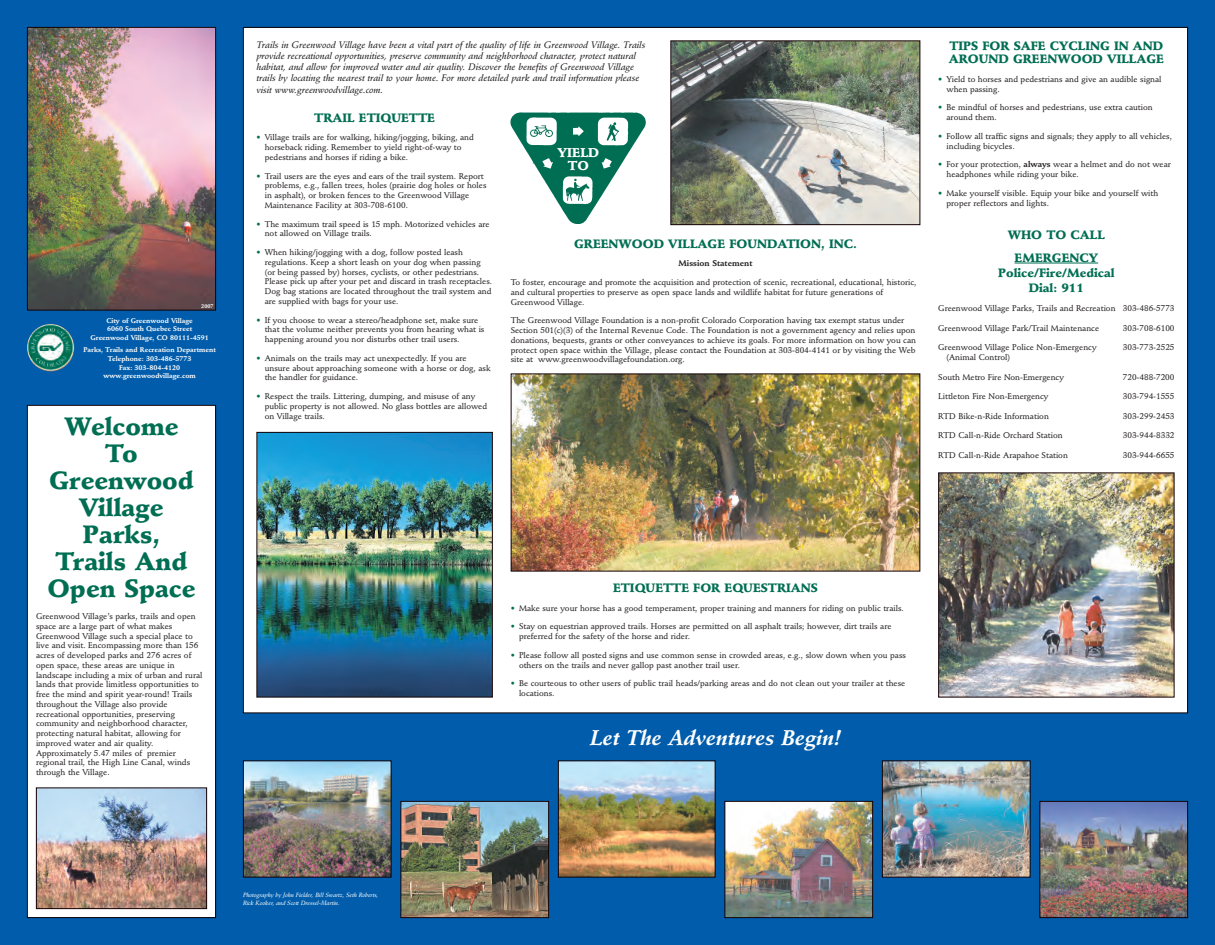
<style>
.page{position:relative;width:1215px;height:945px;background:#015dab}
.page>*{position:absolute;margin:0;border:0;box-sizing:border-box;transform-origin:0 0}
.t1{font:900 24.75px/27px "Stempel Schneidler";color:#006e53;text-align:center}
.t2{font:italic 700 21px "Stempel Schneidler";color:#fff}
.t3{font:900 12.67px/12.9px "Stempel Schneidler";color:#fff;text-align:center}
.t4{font:900 12px/13.5px "Stempel Schneidler";color:#006e53;text-align:center}
.t5{font:italic 9.38px/11.2px "Stempel Schneidler Med";color:#231f20}
.t6{font:500 8.25px/9.8px "Stempel Schneidler";color:#231f20}
.t7{font:700 8.25px "Stempel Schneidler";color:#231f20}
.t8{font:700 6.75px/8.2px "Stempel Schneidler";color:#fff;text-align:center}
.t9{font:italic 6px/7.5px "Stempel Schneidler Med";letter-spacing:-.005em;color:#fff}
.t10{font:700 5.25px "Stempel Schneidler";color:#fff}
.s1{color:#006e53}
.s2{font-weight:700}
</style>
<div class="page">
<img style="left:29px;top:29px;width:185px;height:279px">
<div style="left:27px;top:27px;width:189px;height:283px;border:1px solid #130104"></div>
<img style="left:27px;top:324px;width:47px;height:47px;border-radius:50%">
<div style="left:28px;top:406px;width:187px;height:511px;background:#fff"></div>
<div style="left:27px;top:405px;width:189px;height:513px;border:1px solid #130104"></div>
<div style="left:244px;top:28px;width:943px;height:684px;background:#fff"></div>
<img style="left:510px;top:112px;width:136px;height:112px">
<div style="left:556px;top:147px;width:45px;height:27px;background:#006e53"></div>
<img style="left:513px;top:376px;width:405px;height:194px">
<img style="left:940px;top:474px;width:232px;height:222px">
<div style="left:938px;top:472px;width:236px;height:226px;border:1px solid #130104"></div>
<img style="left:258px;top:434px;width:233px;height:262px">
<div style="left:256px;top:432px;width:237px;height:266px;border:1px solid #130104"></div>
<hr style="left:1015px;top:263px;width:83px;height:1px;background:#006e53">
<img style="left:245px;top:762px;width:145px;height:114px">
<div style="left:243px;top:760px;width:149px;height:118px;border:1px solid #130104"></div>
<img style="left:560px;top:762px;width:154px;height:114px">
<img style="left:402px;top:803px;width:145px;height:113px">
<div style="left:400px;top:801px;width:149px;height:117px;border:1px solid #130104"></div>
<img style="left:884px;top:762px;width:144px;height:114px">
<img style="left:726px;top:803px;width:145px;height:113px">
<div style="left:724px;top:801px;width:149px;height:117px;border:1px solid #130104"></div>
<img style="left:1042px;top:803px;width:144px;height:113px">
<div style="left:1040px;top:801px;width:148px;height:117px;border:1px solid #130104"></div>
<img style="left:38px;top:790px;width:167px;height:117px">
<div style="left:36px;top:788px;width:171px;height:121px;border:1px solid #130104"></div>
<img style="left:673px;top:43px;width:245px;height:180px">
<div style="left:671px;top:41px;width:249px;height:184px;border:1px solid #130104"></div>
<p class="t10" style="left:201px;top:304px;width:14px">2007</p>
<p class="t8" style="left:90px;top:317px;width:120px">City of Greenwood Village<br>6060 South Quebec Street<br>Greenwood Village, CO 80111-4591</p>
<p class="t8" style="left:83px;top:346px;width:134px;line-height:9px">Parks, Trails and Recreation Department<br>Telephone: 303-486-5773</p>
<p class="t8" style="left:103px;top:364px;width:94px">Fax: 303-804-4120 www.greenwoodvillage.com</p>
<h1 class="t1" style="left:48px;top:416px;width:149px">Welcome<br>To<br>Greenwood<br>Village<br>Parks,<br>Trails And<br>Open Space</h1>
<p class="t6" style="left:36px;top:612px;width:168px">Greenwood Village’s parks, trails and open space are a large part of what makes Greenwood Village such a special place to live and visit. Encompassing more than 156 acres of developed parks and 276 acres of open space, these areas are unique in landscape including a mix of urban and rural lands that provide limitless opportunities to free the mind and spirit year-round! Trails throughout the Village also provide recreational opportunities, preserving community and neighborhood character, protecting natural habitat, allowing for improved water and air quality.<br>Approximately 5.47 miles of premier regional trail, the High Line Canal, winds through the Village.</p>
<p class="t5" style="left:256px;top:40px;width:390px">Trails in Greenwood Village have been a vital part of the quality of life in Greenwood Village. Trails provide recreational opportunities, preserve community and neighborhood character, protect natural habitat, and allow for improved water and air quality. Discover the benefits of Greenwood Village trails by locating the nearest trail to your home. For more detailed park and trail information please visit www.greenwoodvillage.com.</p>
<h3 class="t4" style="left:314px;top:112px;width:122px">TRAIL ETIQUETTE</h3>
<p class="t6" style="left:265px;top:133px;width:211px;text-indent:-8px"><span class="s1">•</span> Village trails are for walking, hiking/jogging, biking, and horseback riding. Remember to yield right-of-way to pedestrians and horses if riding a bike.</p>
<p class="t6" style="left:265px;top:172px;width:223px;text-indent:-8px"><span class="s1">•</span> Trail users are the eyes and ears of the trail system. Report problems, e.g., fallen trees, holes (prairie dog holes or holes in asphalt), or broken fences to the Greenwood Village Maintenance Facility at 303-708-6100.</p>
<p class="t6" style="left:265px;top:220px;width:226px;text-indent:-8px"><span class="s1">•</span> The maximum trail speed is 15 mph. Motorized vehicles are not allowed on Village trails.</p>
<p class="t6" style="left:265px;top:248px;width:229px;text-indent:-8px"><span class="s1">•</span> When hiking/jogging with a dog, follow posted leash regulations. Keep a short leash on your dog when passing (or being passed by) horses, cyclists, or other pedestrians.<br>Please pick up after your pet and discard in trash receptacles.<br>Dog bag stations are located throughout the trail system and are supplied with bags for your use.</p>
<p class="t6" style="left:265px;top:316px;width:221px;text-indent:-8px"><span class="s1">•</span> If you choose to wear a stereo/headphone set, make sure that the volume neither prevents you from hearing what is happening around you nor disturbs other trail users.</p>
<p class="t6" style="left:265px;top:354px;width:227px;text-indent:-8px"><span class="s1">•</span> Animals on the trails may act unexpectedly. If you are unsure about approaching someone with a horse or dog, ask the handler for guidance.</p>
<p class="t6" style="left:265px;top:392px;width:224px;text-indent:-8px"><span class="s1">•</span> Respect the trails. Littering, dumping, and misuse of any public property is not allowed. No glass bottles are allowed on Village trails.</p>
<h3 class="t3" style="left:557px;top:147px;width:43px">YIELD<br>TO</h3>
<h3 class="t4" style="left:574px;top:238px;width:284px">GREENWOOD VILLAGE FOUNDATION, INC.</h3>
<p class="t7" style="left:679px;top:260px;width:75px">Mission Statement</p>
<p class="t6" style="left:511px;top:278px;width:407px">To foster, encourage and promote the acquisition and protection of scenic, recreational, educational, historic, and cultural properties to preserve as open space lands and wildlife habitat for future generations of<br>Greenwood Village.</p>
<p class="t6" style="left:511px;top:316px;width:407px">The Greenwood Village Foundation is a non-profit Colorado Corporation having tax exempt status under Section 501(c)(3) of the Internal Revenue Code. The Foundation is not a government agency and relies upon donations, bequests, grants or other conveyances to achieve its goals. For more information on how you can protect open space within the Village, please contact the Foundation at 303-804-4141 or by visiting the Web site at www.greenwoodvillagefoundation.org.</p>
<h3 class="t4" style="left:949px;top:40px;width:217px;text-align:left">TIPS FOR SAFE CYCLING IN AND<br>AROUND GREENWOOD VILLAGE</h3>
<p class="t6" style="left:946px;top:75px;width:217px;text-indent:-8px"><span class="s1">•</span> Yield to horses and pedestrians and give an audible signal when passing.</p>
<p class="t6" style="left:946px;top:103px;width:208px;text-indent:-8px"><span class="s1">•</span> Be mindful of horses and pedestrians, use extra caution around them.</p>
<p class="t6" style="left:946px;top:132px;width:227px;text-indent:-8px"><span class="s1">•</span> Follow all traffic signs and signals; they apply to all vehicles, including bicycles.</p>
<p class="t6" style="left:946px;top:160px;width:226px;text-indent:-8px"><span class="s1">•</span> For your protection, <span class="s2">always</span> wear a helmet and do not wear headphones while riding your bike.</p>
<p class="t6" style="left:946px;top:189px;width:213px;text-indent:-8px"><span class="s1">•</span> Make yourself visible. Equip your bike and yourself with proper reflectors and lights.</p>
<h3 class="t4" style="left:1008px;top:224px;width:99px;line-height:23.2px">WHO TO CALL<br>EMERGENCY</h3>
<h3 class="t4" style="left:998px;top:266px;width:118px;line-height:15px">Police/Fire/Medical<br>Dial: 911</h3>
<p class="t6" style="left:938px;top:304px;width:238px">Greenwood Village Parks, Trails and Recreation 303-486-5773</p>
<p class="t6" style="left:938px;top:324px;width:162px">Greenwood Village Park/Trail Maintenance</p>
<p class="t6" style="left:1123px;top:324px;width:53px">303-708-6100</p>
<p class="t6" style="left:938px;top:343px;width:160px">Greenwood Village Police Non-Emergency</p>
<p class="t6" style="left:1123px;top:343px;width:53px">303-773-2525</p>
<p class="t6" style="left:946px;top:353px;width:65px">(Animal Control)</p>
<p class="t6" style="left:938px;top:373px;width:127px">South Metro Fire Non-Emergency</p>
<p class="t6" style="left:1123px;top:373px;width:53px">720-488-7200</p>
<p class="t6" style="left:938px;top:392px;width:112px">Littleton Fire Non-Emergency</p>
<p class="t6" style="left:1123px;top:392px;width:53px">303-794-1555</p>
<p class="t6" style="left:938px;top:412px;width:112px">RTD Bike-n-Ride Information</p>
<p class="t6" style="left:1123px;top:412px;width:53px">303-299-2453</p>
<p class="t6" style="left:938px;top:431px;width:126px">RTD Call-n-Ride Orchard Station</p>
<p class="t6" style="left:1123px;top:431px;width:53px">303-944-8332</p>
<p class="t6" style="left:938px;top:451px;width:131px">RTD Call-n-Ride Arapahoe Station</p>
<p class="t6" style="left:1123px;top:451px;width:53px">303-944-6655</p>
<h3 class="t4" style="left:613px;top:582px;width:206px">ETIQUETTE FOR EQUESTRIANS</h3>
<p class="t6" style="left:511px;top:604px;width:395px"><span class="s1">•</span> Make sure your horse has a good temperament, proper training and manners for riding on public trails.</p>
<p class="t6" style="left:519px;top:622px;width:374px;text-indent:-8px"><span class="s1">•</span> Stay on equestrian approved trails. Horses are permitted on all asphalt trails; however, dirt trails are preferred for the safety of the horse and rider.</p>
<p class="t6" style="left:519px;top:651px;width:389px;text-indent:-8px"><span class="s1">•</span> Please follow all posted signs and use common sense in crowded areas, e.g., slow down when you pass others on the trails and never gallop past another trail user.</p>
<p class="t6" style="left:519px;top:679px;width:388px;text-indent:-8px"><span class="s1">•</span> Be courteous to other users of public trail heads/parking areas and do not clean out your trailer at these locations.</p>
<h2 class="t2" style="left:590px;top:729px;width:252px">Let The Adventures Begin!</h2>
<p class="t9" style="left:243px;top:892px;width:137px">Photography by John Fielder, Bill Swartz, Seth Roberts,<br>Rick Kooker, and Scott Dressel-Martin.</p>
</div>
